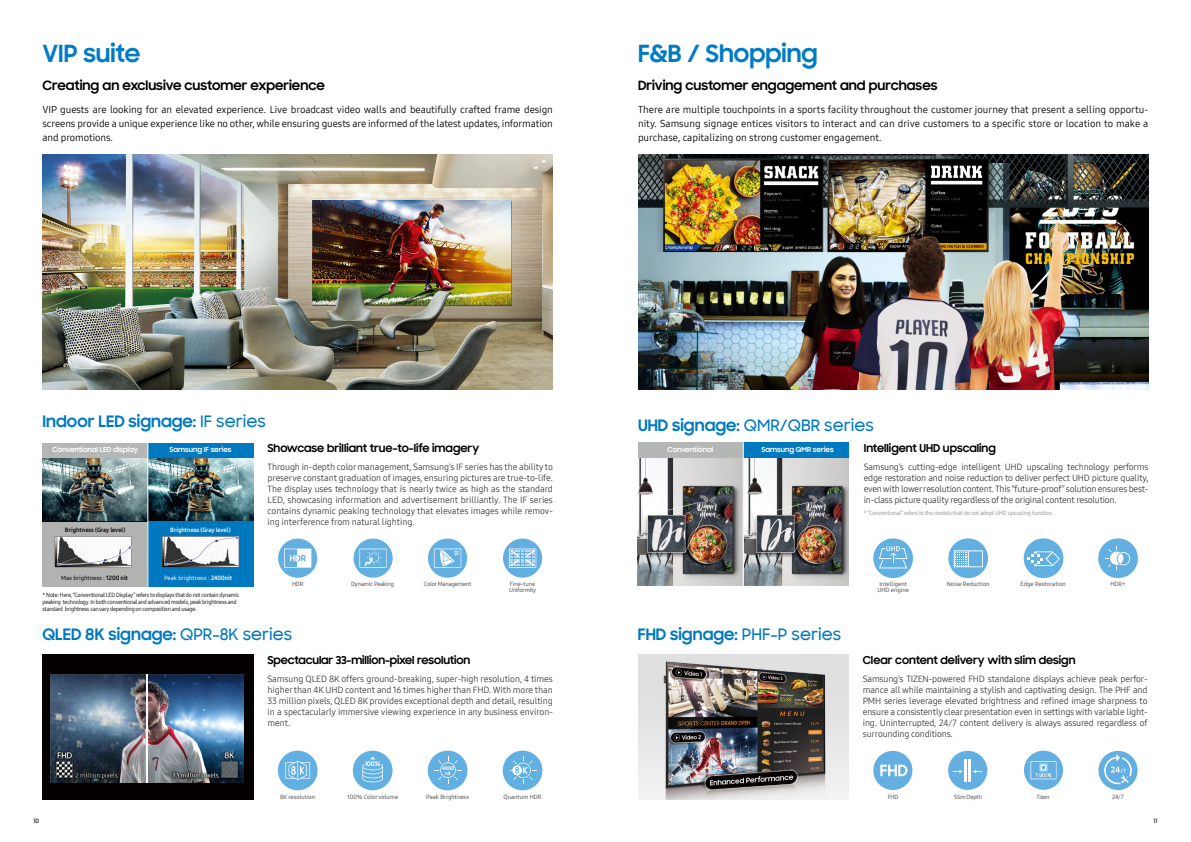
<style>
.page{position:relative;width:1191px;height:842px;background:#fff}
.page>*{position:absolute;margin:0;border:0;box-sizing:border-box;transform-origin:0 0}
.t1{font:700 24px "Samsung Sharp Sans";color:#007cc6}
.t2{font:700 16px "Samsung Sharp Sans";color:#0079c0}
.t3{font:500 16px "Samsung Sharp Sans";color:#0079c0}
.t4{font:700 13px "Samsung Sharp Sans";color:#000}
.t5{font:700 11px "Samsung Sharp Sans";color:#000}
.t6{font:10px/14px "Samsung One 400";letter-spacing:-.01em;color:#000;text-align:justify}
.t7{font:9px/11px "Samsung One 400";letter-spacing:-.02em;color:#3e3a39;text-align:justify}
.t8{font:7.4px "Myriad Pro";color:#000}
.t9{font:700 7px "Samsung Sharp Sans";color:#fff}
.t10{font:6px/7px "Samsung One 400 C";letter-spacing:-.03em;color:#000}
.t11{font:6px "Samsung One 400";color:#3e3a39}
.t12{font:6px "Samsung One 400 C";letter-spacing:-.01em;color:#898989}
.t13{font:6px/6px "Samsung One 400";letter-spacing:-.03em;color:#3e3a39}
.t14{font:6px "Samsung One 500";color:#fff}
.t15{font:6px "Samsung One 700";color:#000}
.t16{font:6px "Samsung One 700";color:#fff}
.t17{font:6px "Samsung One 500";color:#000}
.t18{font:500 6px "Samsung Sharp Sans";color:#000}
.t19{font:700 5px "Samsung Sharp Sans";color:#fff}
.t20{font:700 4.5px "Samsung Sharp Sans";color:#fff}
.s1{font-weight:500}
.s2{font-weight:700}
.s3{font-family:"Samsung One 700"}
</style>
<div class="page">
<div style="left:873px;top:538px;width:40px;height:40px;background:#62afe2;border-radius:50%"></div>
<svg style="left:879px;top:546px;width:28px;height:22px"></svg>
<div style="left:948px;top:538px;width:40px;height:40px;background:#62afe2;border-radius:50%"></div>
<svg style="left:953px;top:550px;width:30px;height:17px"></svg>
<div style="left:1098px;top:538px;width:40px;height:40px;background:#62afe2;border-radius:50%"></div>
<svg style="left:1105px;top:546px;width:25px;height:24px"></svg>
<div style="left:1023px;top:538px;width:40px;height:40px;background:#62afe2;border-radius:50%"></div>
<svg style="left:1027px;top:551px;width:33px;height:15px"></svg>
<img style="left:638px;top:458px;width:211px;height:128px">
<div style="left:503px;top:751px;width:39px;height:39px;background:#62afe2;border-radius:50%"></div>
<svg style="left:509px;top:757px;width:27px;height:27px"></svg>
<div style="left:428px;top:751px;width:39px;height:39px;background:#62afe2;border-radius:50%"></div>
<svg style="left:434px;top:756px;width:28px;height:28px"></svg>
<div style="left:353px;top:751px;width:39px;height:39px;background:#62afe2;border-radius:50%"></div>
<svg style="left:362px;top:757px;width:21px;height:25px"></svg>
<div style="left:278px;top:751px;width:39px;height:39px;background:#62afe2;border-radius:50%"></div>
<svg style="left:285px;top:761px;width:25px;height:19px"></svg>
<div style="left:43px;top:655px;width:210px;height:144px;background:#040000"></div>
<img style="left:148px;top:674px;width:95px;height:109px">
<img style="left:51px;top:674px;width:97px;height:109px">
<img style="left:221px;top:761px;width:16px;height:16px">
<img style="left:172px;top:772px;width:43px;height:6px">
<svg style="left:224px;top:752px;width:10px;height:6px"></svg>
<img style="left:57px;top:761px;width:16px;height:16px">
<img style="left:76px;top:772px;width:39px;height:6px">
<img style="left:58px;top:752px;width:14px;height:6px">
<img style="left:638px;top:655px;width:210px;height:144px">
<img style="left:769px;top:671px;width:54px;height:37px">
<img style="left:669px;top:664px;width:100px;height:80px">
<svg style="left:757px;top:671px;width:12px;height:10px"></svg>
<img style="left:43px;top:154px;width:510px;height:235px">
<img style="left:43px;top:521px;width:210px;height:66px">
<img style="left:43px;top:458px;width:210px;height:63px">
<img style="left:638px;top:154px;width:510px;height:235px">
<div style="left:428px;top:539px;width:39px;height:39px;background:#63afe2;border-radius:50%"></div>
<svg style="left:434px;top:549px;width:27px;height:19px"></svg>
<div style="left:503px;top:539px;width:39px;height:39px;background:#63afe2;border-radius:50%"></div>
<svg style="left:509px;top:549px;width:27px;height:19px"></svg>
<div style="left:353px;top:539px;width:39px;height:39px;background:#63afe2;border-radius:50%"></div>
<svg style="left:359px;top:549px;width:28px;height:19px"></svg>
<div style="left:278px;top:539px;width:39px;height:39px;background:#63afe2;border-radius:50%"></div>
<svg style="left:284px;top:549px;width:27px;height:19px"></svg>
<div style="left:948px;top:751px;width:39px;height:39px;background:#63afe2;border-radius:50%"></div>
<hr style="left:964px;top:759px;width:3px;height:23px;background:#fff">
<hr style="left:968px;top:759px;width:3px;height:23px;background:#fff">
<svg style="left:953px;top:769px;width:9px;height:4px"></svg>
<svg style="left:973px;top:769px;width:9px;height:4px"></svg>
<div style="left:873px;top:751px;width:39px;height:39px;background:#63afe2;border-radius:50%"></div>
<svg style="left:880px;top:765px;width:27px;height:11px"></svg>
<div style="left:1024px;top:751px;width:39px;height:39px;background:#63afe2;border-radius:50%"></div>
<svg style="left:1030px;top:761px;width:26px;height:18px"></svg>
<div style="left:1098px;top:751px;width:39px;height:39px;background:#63afe2;border-radius:50%"></div>
<svg style="left:1104px;top:754px;width:27px;height:30px"></svg>
<div style="left:43px;top:443px;width:105px;height:15px;background:#b5b6b6"></div>
<div style="left:638px;top:442px;width:105px;height:16px;background:#b5b6b6"></div>
<div style="left:148px;top:443px;width:105px;height:15px;background:#0079c0"></div>
<div style="left:743px;top:442px;width:106px;height:16px;background:#0079c0"></div>
<hr style="left:147px;top:443px;width:1px;height:145px;background:#fff">
<hr style="left:742px;top:442px;width:1px;height:145px;background:#fff">
<h1 class="t1" style="left:43px;top:36px;width:99px">VIP suite</h1>
<h3 class="t4" style="left:43px;top:76px;width:284px">Creating an exclusive customer experience</h3>
<p class="t6" style="left:43px;top:103px;width:512px">VIP guests are looking for an elevated experience. Live broadcast video walls and beautifully crafted frame design screens provide a unique experience like no other, while ensuring guests are informed of the latest updates, information and promotions.</p>
<h1 class="t1" style="left:638px;top:36px;width:181px">F&amp;B / Shopping</h1>
<p class="t6" style="left:638px;top:103px;width:512px">There are multiple touchpoints in a sports facility throughout the customer journey that present a selling opportu&shy;nity. Samsung signage entices visitors to interact and can drive customers to a specific store or location to make a purchase, capitalizing on strong customer engagement.</p>
<h3 class="t4" style="left:638px;top:76px;width:301px">Driving customer engagement and purchases</h3>
<h2 class="t2" style="left:43px;top:410px;width:225px">Indoor LED signage: <span class="s1">IF series</span></h2>
<h2 class="t3" style="left:638px;top:414px;width:237px"><span class="s2">UHD signage:</span> QMR/QBR series</h2>
<p class="t5" style="left:267px;top:440px;width:213px">Showcase brilliant true-to-life imagery</p>
<p class="t7" style="left:267px;top:461px;width:287px">Through in-depth color management, Samsung’s IF series has the ability to preserve constant graduation of images, ensuring pictures are true-to-life.<br>The display uses technology that is nearly twice as high as the standard LED, showcasing information and advertisement brilliantly. The IF series contains dynamic peaking technology that elevates images while remov&shy;ing interference from natural lighting.</p>
<p class="t9" style="left:52px;top:445px;width:87px">Conventional LED display</p>
<p class="t9" style="left:169px;top:445px;width:63px">Samsung IF series</p>
<p class="t9" style="left:667px;top:445px;width:47px">Conventional</p>
<p class="t9" style="left:761px;top:445px;width:74px">Samsung QMR series</p>
<p class="t15" style="left:65px;top:525px;width:62px">Brightness (Gray level)</p>
<p class="t16" style="left:170px;top:525px;width:62px">Brightness (Gray level)</p>
<p class="t17" style="left:61px;top:574px;width:68px">Max brightness : <span class="s3">1200 nit</span></p>
<p class="t14" style="left:164px;top:574px;width:69px">Peak brightness : <span class="s3">2400nit</span></p>
<p class="t10" style="left:43px;top:591px;width:198px">* Note: Here, “Conventional LED Display” refers to displays that do not contain dynamic peaking technology. In both conventional and advanced models, peak brightness and standard brightness can vary depending on composition and usage.</p>
<p class="t8" style="left:216px;top:594px;width:34px">32:9 Super</p>
<p class="t11" style="left:292px;top:580px;width:13px">HDR</p>
<p class="t13" style="left:351px;top:581px;width:45px">Dynamic Peaking</p>
<p class="t13" style="left:424px;top:581px;width:49px">Color Management</p>
<p class="t13" style="left:509px;top:581px;width:28px">Fine-tune<br>Uniformity</p>
<h2 class="t2" style="left:43px;top:622px;width:251px">QLED 8K signage: <span class="s1">QPR-8K series</span></h2>
<h2 class="t2" style="left:638px;top:622px;width:205px">FHD signage: <span class="s1">PHF-P series</span></h2>
<p class="t5" style="left:267px;top:652px;width:204px">Spectacular 33-million-pixel resolution</p>
<p class="t7" style="left:267px;top:674px;width:287px">Samsung QLED 8K offers ground-breaking, super-high resolution, 4 times higher than 4K UHD content and 16 times higher than FHD. With more than 33 million pixels, QLED 8K provides exceptional depth and detail, resulting in a spectacularly immersive viewing experience in any business environ&shy;ment.</p>
<p class="t19" style="left:442px;top:765px;width:14px">4000</p>
<p class="t20" style="left:445px;top:770px;width:7px">nit</p>
<p class="t11" style="left:280px;top:792px;width:37px">8K resolution</p>
<p class="t11" style="left:347px;top:792px;width:52px">100% Color volume</p>
<p class="t11" style="left:426px;top:792px;width:44px">Peak Brightness</p>
<p class="t11" style="left:503px;top:792px;width:39px">Quantum HDR</p>
<p class="t5" style="left:863px;top:440px;width:134px">Intelligent UHD upscaling</p>
<p class="t7" style="left:863px;top:461px;width:286px">Samsung’s cutting-edge intelligent UHD upscaling technology performs edge restoration and noise reduction to deliver perfect UHD picture quality, even with lower resolution content. This “future-proof” solution ensures best&shy;in-class picture quality regardless of the original content resolution.</p>
<p class="t12" style="left:863px;top:509px;width:191px">* “Conventional” refers to the models that do not adopt UHD upscaling function.</p>
<p class="t11" style="left:879px;top:580px;width:29px">Intelligent</p>
<p class="t11" style="left:946px;top:580px;width:45px">Noise Reduction</p>
<p class="t11" style="left:1020px;top:580px;width:47px">Edge Restoration</p>
<p class="t11" style="left:1110px;top:580px;width:17px">HDR+</p>
<p class="t11" style="left:877px;top:586px;width:33px">UHD engine</p>
<p class="t5" style="left:863px;top:652px;width:214px">Clear content delivery with slim design</p>
<p class="t7" style="left:863px;top:674px;width:286px">Samsung’s TIZEN-powered FHD standalone displays achieve peak perfor&shy;mance all while maintaining a stylish and captivating design. The PHF and PMH series leverage elevated brightness and refined image sharpness to ensure a consistently clear presentation even in settings with variable light&shy;ing. Uninterrupted, 24/7 content delivery is always assured regardless of surrounding conditions.</p>
<p class="t11" style="left:887px;top:792px;width:12px">FHD</p>
<p class="t13" style="left:954px;top:793px;width:29px">Slim Depth</p>
<p class="t11" style="left:1036px;top:792px;width:15px">Tizen</p>
<p class="t11" style="left:1112px;top:792px;width:13px">24/7</p>
<p class="t18" style="left:33px;top:817px;width:7px">10</p>
<p class="t18" style="left:1153px;top:817px;width:5px">11</p>
</div>
